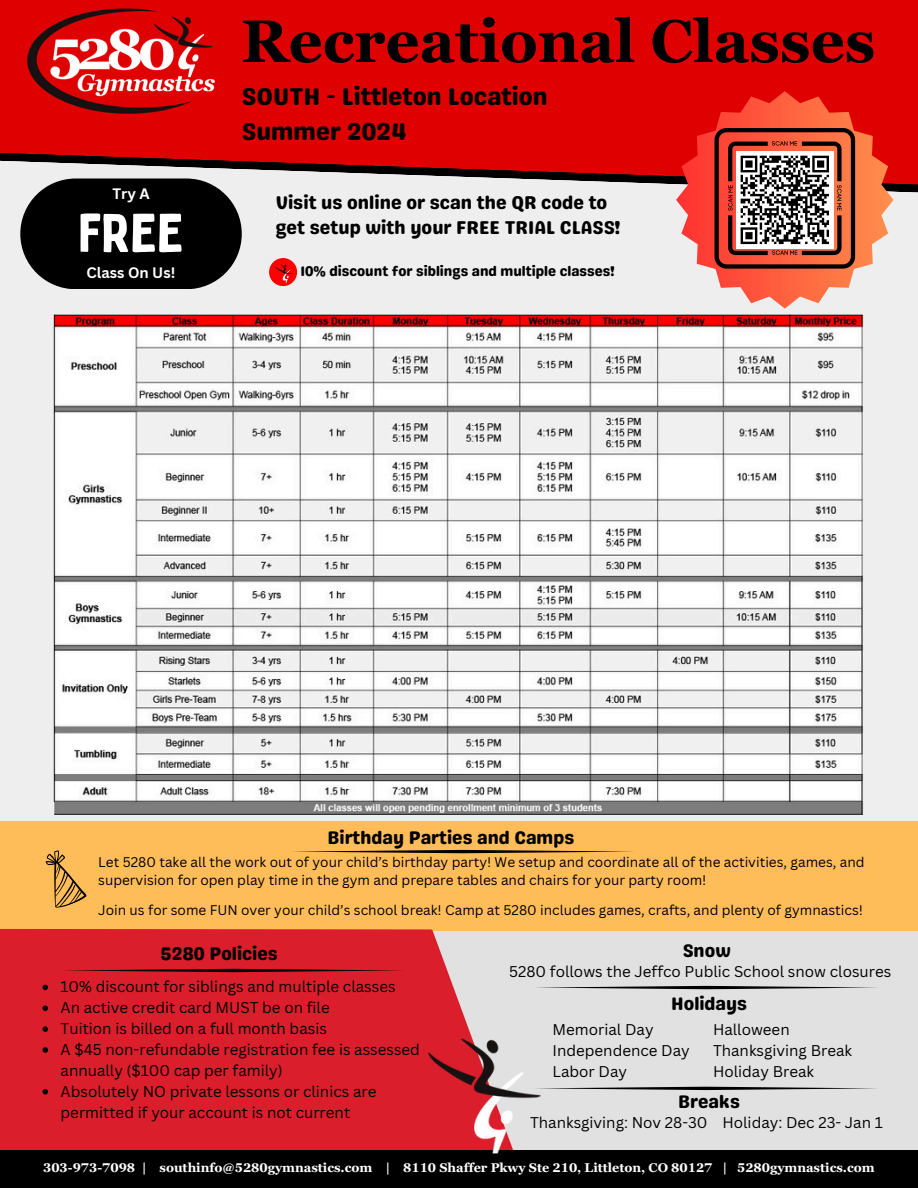
<style>
.page{position:relative;width:918px;height:1188px;background:#eee}
.page>*{position:absolute;margin:0;border:0;box-sizing:border-box;transform-origin:0 0}
.t1{font:700 59.7px "Georgia Pro";color:#000}
.t2{font:53.1px "Bobby Jones";color:#fff}
.t3{font:24.3px "Genty Sans";color:#000}
.t4{font:18.45px/25.7px "Genty Sans";color:#000}
.t5{font:18.15px "Genty Sans";color:#000}
.t6{font:15.15px/20.9px "Canva Sans";color:#000}
.t7{font:700 14.7px "Canva Sans";color:#fff}
.t8{font:13.95px "Genty Sans";color:#000}
.t9{font:13.65px/18px "Canva Sans";color:#000}
.t10{font:700 12.6px "Georgia Pro";color:#fff}
</style>
<div class="page">
<svg style="left:0;top:0;width:918px;height:187px;background:#d61011"></svg>
<img style="left:27px;top:9px;width:188px;height:104px">
<div style="left:20px;top:179px;width:222px;height:110px;background:#000;border-radius:55px"></div>
<svg style="left:676px;top:91px;width:218px;height:218px"></svg>
<div style="left:269px;top:258px;width:28px;height:28px;background:#f00;border-radius:50%"></div>
<img style="left:273px;top:262px;width:20px;height:21px">
<svg style="left:715px;top:128px;width:140px;height:141px;background:#9e665b"></svg>
<div style="left:0;top:821px;width:918px;height:110px;background:#ffbd59"></div>
<svg style="left:292px;top:850px;width:341px;height:3px"></svg>
<svg style="left:45px;top:850px;width:42px;height:58px"></svg>
<div style="left:0;top:931px;width:918px;height:257px;background:#e1e1e1"></div>
<div style="left:0;top:929px;width:467px;height:221px;background:#da1e2b"></div>
<div style="left:0;top:1150px;width:918px;height:38px;background:#000"></div>
<svg style="left:536px;top:986px;width:340px;height:3px"></svg>
<svg style="left:43px;top:985px;width:5px;height:5px"></svg>
<svg style="left:43px;top:1006px;width:5px;height:5px"></svg>
<svg style="left:43px;top:1026px;width:5px;height:6px"></svg>
<svg style="left:43px;top:1047px;width:5px;height:6px"></svg>
<svg style="left:43px;top:1089px;width:5px;height:6px"></svg>
<svg style="left:545px;top:1087px;width:331px;height:3px"></svg>
<img style="left:418px;top:1023px;width:127px;height:131px">
<svg style="left:60px;top:969px;width:345px;height:3px"></svg>
<img style="left:54px;top:314px;width:810px;height:501px">
<p class="t1" style="left:241px;top:7px;width:636px">Recreational Classes</p>
<p class="t3" style="left:242px;top:82px;width:308px">SOUTH - Littleton Location</p>
<h1 class="t7" style="left:112px;top:183px;width:39px">Try A</h1>
<h3 class="t2" style="left:78px;top:199px;width:107px">FREE</h3>
<h3 class="t7" style="left:87px;top:262px;width:90px">Class On Us!</h3>
<p class="t3" style="left:242px;top:117px;width:166px">Summer 2024</p>
<p class="t4" style="left:276px;top:190px;width:346px">Visit us online or scan the QR code to get setup with your FREE TRIAL CLASS!</p>
<h4 class="t8" style="left:300px;top:263px;width:316px">10% discount for siblings and multiple classes!</h4>
<p class="t5" style="left:328px;top:826px;width:248px">Birthday Parties and Camps</p>
<p class="t9" style="left:98px;top:853px;width:768px">Let 5280 take all the work out of your child’s birthday party! We setup and coordinate all of the activities, games, and supervision for open play time in the gym and prepare tables and chairs for your party room!</p>
<p class="t9" style="left:98px;top:900px;width:766px">Join us for some FUN over your child’s school break! Camp at 5280 includes games, crafts, and plenty of gymnastics!</p>
<p class="t5" style="left:160px;top:943px;width:119px">5280 Policies</p>
<p class="t5" style="left:683px;top:940px;width:50px">Snow</p>
<p class="t6" style="left:509px;top:961px;width:384px">5280 follows the Jeffco Public School snow closures</p>
<h5 class="t6" style="left:61px;top:976px;width:336px">10% discount for siblings and multiple classes</h5>
<h2 class="t6" style="left:61px;top:997px;width:271px">An active credit card MUST be on file</h2>
<h5 class="t6" style="left:61px;top:1018px;width:268px">Tuition is billed on a full month basis</h5>
<h4 class="t6" style="left:61px;top:1039px;width:361px">A $45 non-refundable registration fee is assessed annually ($100 cap per family)</h4>
<p class="t6" style="left:61px;top:1080px;width:317px">Absolutely NO private lessons or clinics are permitted if your account is not current</p>
<h4 class="t5" style="left:671px;top:993px;width:77px">Holidays</h4>
<p class="t6" style="left:713px;top:1019px;width:141px">Halloween<br>Thanksgiving Break</p>
<p class="t6" style="left:713px;top:1061px;width:103px">Holiday Break</p>
<h4 class="t5" style="left:678px;top:1091px;width:63px">Breaks</h4>
<p class="t6" style="left:553px;top:1019px;width:139px">Memorial Day<br>Independence Day</p>
<p class="t6" style="left:553px;top:1061px;width:76px">Labor Day</p>
<h5 class="t6" style="left:530px;top:1111px;width:354px">Thanksgiving: Nov 28-30 Holiday: Dec 23- Jan 1</h5>
<p class="t10" style="left:43px;top:1161px;width:833px">303-973-7098 | southinfo@5280gymnastics.com | 8110 Shaffer Pkwy Ste 210, Littleton, CO 80127 | 5280gymnastics.com</p>
</div>
